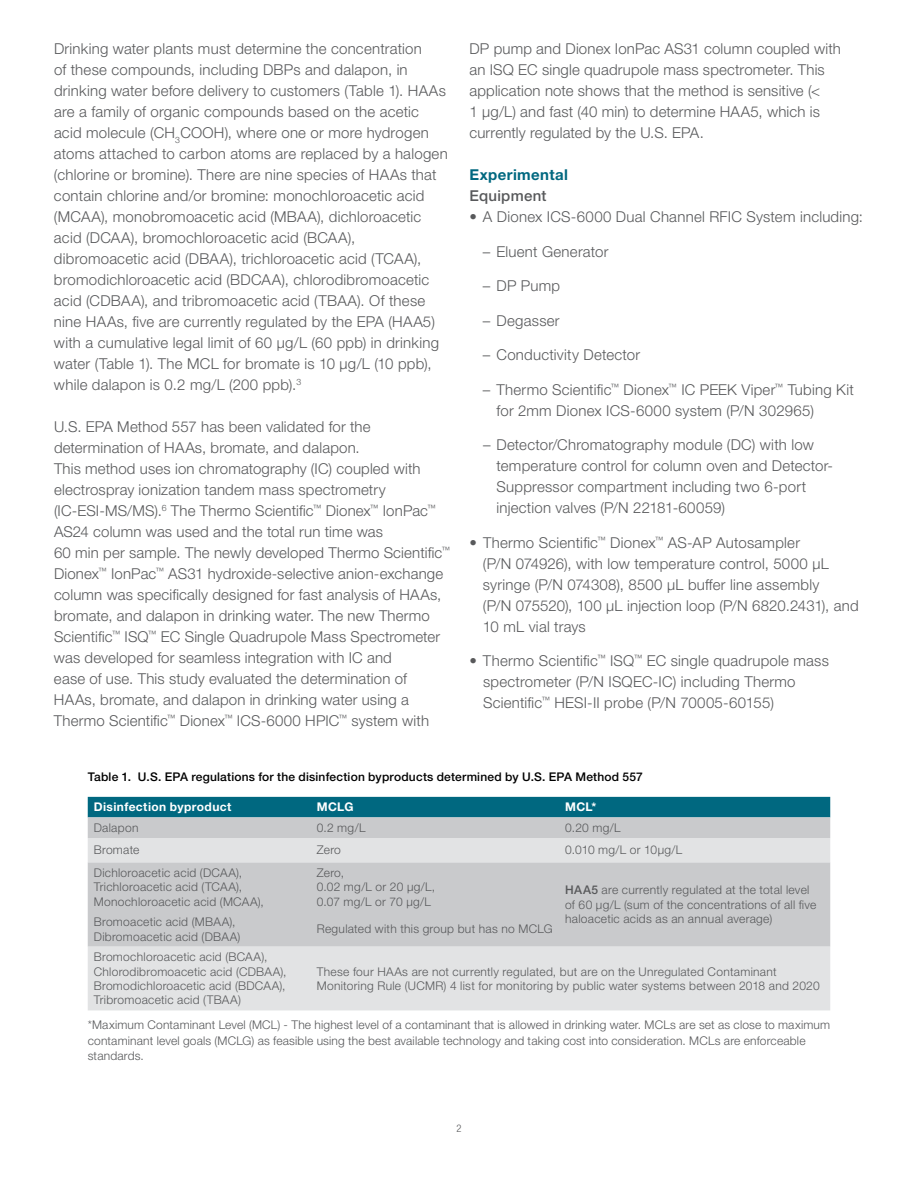
<style>
.page{position:relative;width:918px;height:1188px;background:#fff}
.page>*{position:absolute;margin:0;border:0;box-sizing:border-box;transform-origin:0 0}
.t1{font:300 15px/21px "Helvetica Neue LTW1 G";letter-spacing:.015em;color:#58595b}
.t2{font:700 15px "Helvetica Neue LTW1 G";letter-spacing:.025em;color:#006880}
.t3{font:500 15px "Helvetica Neue LTW1 G";letter-spacing:.02em;color:#58595b}
.t4{font:300 12px/14.4px "Helvetica Neue LTW1 G";letter-spacing:.02em;color:#58595b}
.t5{font:500 12px "Helvetica Neue LTW1 G";letter-spacing:.015em;color:#000}
.t6{font:700 12px "Helvetica Neue LTW1 G";letter-spacing:.03em;color:#fff}
.t7{font:300 condensed 10.5px "Helvetica Neue LTW1 G";color:#58595b}
.s1{font-weight:500}
</style>
<div class="page">
<div style="left:88px;top:797px;width:742px;height:20px;background:#006880"></div>
<div style="left:88px;top:817px;width:742px;height:21px;background:#c9cacc"></div>
<svg style="left:88px;top:838px;width:742px;height:172px;background:#d5d6d8"></svg>
<p class="t1" style="left:54px;top:38px;width:395px">Drinking water plants must determine the concentration<br>of these compounds, including DBPs and dalapon, in drinking water before delivery to customers (Table 1). HAAs are a family of organic compounds based on the acetic acid molecule (CH<sub>3</sub>COOH), where one or more hydrogen atoms attached to carbon atoms are replaced by a halogen (chlorine or bromine). There are nine species of HAAs that contain chlorine and/or bromine: monochloroacetic acid (MCAA), monobromoacetic acid (MBAA), dichloroacetic acid (DCAA), bromochloroacetic acid (BCAA), dibromoacetic acid (DBAA), trichloroacetic acid (TCAA), bromodichloroacetic acid (BDCAA), chlorodibromoacetic acid (CDBAA), and tribromoacetic acid (TBAA). Of these nine HAAs, five are currently regulated by the EPA (HAA5) with a cumulative legal limit of 60 μg/L (60 ppb) in drinking water (Table 1). The MCL for bromate is 10 μg/L (10 ppb), while dalapon is 0.2 mg/L (200 ppb).<sup>3</sup></p>
<p class="t1" style="left:54px;top:416px;width:398px">U.S. EPA Method 557 has been validated for the determination of HAAs, bromate, and dalapon.<br>This method uses ion chromatography (IC) coupled with electrospray ionization tandem mass spectrometry (IC-ESI-MS/MS).<sup>6</sup> The Thermo Scientific<sup>™</sup> Dionex<sup>™</sup> IonPac<sup>™ </sup>AS24 column was used and the total run time was<br>60 min per sample. The newly developed Thermo Scientific<sup>™ </sup>Dionex<sup>™</sup> IonPac<sup>™</sup> AS31 hydroxide-selective anion-exchange column was specifically designed for fast analysis of HAAs, bromate, and dalapon in drinking water. The new Thermo Scientific<sup>™</sup> ISQ<sup>™</sup> EC Single Quadrupole Mass Spectrometer was developed for seamless integration with IC and<br>ease of use. This study evaluated the determination of HAAs, bromate, and dalapon in drinking water using a Thermo Scientific<sup>™</sup> Dionex<sup>™</sup> ICS-6000 HPIC<sup>™</sup> system with</p>
<p class="t1" style="left:469px;top:38px;width:373px">DP pump and Dionex IonPac AS31 column coupled with an ISQ EC single quadrupole mass spectrometer. This application note shows that the method is sensitive (&lt;<br>1 μg/L) and fast (40 min) to determine HAA5, which is currently regulated by the U.S. EPA.</p>
<p class="t2" style="left:469px;top:165px;width:100px">Experimental</p>
<p class="t3" style="left:469px;top:187px;width:79px">Equipment</p>
<p class="t1" style="left:469px;top:206px;width:395px">• A Dionex ICS-6000 Dual Channel RFIC System including:</p>
<p class="t1" style="left:483px;top:241px;width:127px">– Eluent Generator</p>
<p class="t1" style="left:483px;top:275px;width:79px">– DP Pump</p>
<p class="t1" style="left:483px;top:310px;width:78px">– Degasser</p>
<p class="t1" style="left:483px;top:344px;width:159px">– Conductivity Detector</p>
<p class="t1" style="left:497px;top:379px;width:359px;text-indent:-14px">– Thermo Scientific<sup>™</sup> Dionex<sup>™</sup> IC PEEK Viper<sup>™</sup> Tubing Kit for 2mm Dionex ICS-6000 system (P/N 302965)</p>
<p class="t1" style="left:497px;top:434px;width:338px;text-indent:-14px">– Detector/Chromatography module (DC) with low temperature control for column oven and Detector-Suppressor compartment including two 6-port injection valves (P/N 22181-60059)</p>
<p class="t1" style="left:483px;top:532px;width:377px;text-indent:-13px">• Thermo Scientific<sup>™</sup> Dionex<sup>™</sup> AS-AP Autosampler<br>(P/N 074926), with low temperature control, 5000 µL syringe (P/N 074308), 8500 µL buffer line assembly<br>(P/N 075520), 100 µL injection loop (P/N 6820.2431), and 10 mL vial trays</p>
<p class="t1" style="left:483px;top:650px;width:347px;text-indent:-14px">• Thermo Scientific<sup>™</sup> ISQ<sup>™</sup> EC single quadrupole mass spectrometer (P/N ISQEC-IC) including Thermo<br>Scientific<sup>™</sup> HESI-II probe (P/N 70005-60155)</p>
<p class="t5" style="left:88px;top:769px;width:557px">Table 1. U.S. EPA regulations for the disinfection byproducts determined by U.S. EPA Method 557</p>
<p class="t6" style="left:94px;top:800px;width:139px">Disinfection byproduct</p>
<p class="t6" style="left:317px;top:800px;width:38px">MCLG</p>
<p class="t6" style="left:565px;top:800px;width:33px">MCL*</p>
<p class="t4" style="left:94px;top:820px;width:46px">Dalapon</p>
<p class="t4" style="left:317px;top:820px;width:50px">0.2 mg/L</p>
<p class="t4" style="left:565px;top:820px;width:57px">0.20 mg/L</p>
<p class="t4" style="left:94px;top:843px;width:47px">Bromate</p>
<p class="t4" style="left:317px;top:843px;width:26px">Zero</p>
<p class="t4" style="left:565px;top:843px;width:119px">0.010 mg/L or 10μg/L</p>
<p class="t4" style="left:94px;top:865px;width:172px">Dichloroacetic acid (DCAA),<br>Trichloroacetic acid (TCAA),<br>Monochloroacetic acid (MCAA),</p>
<p class="t4" style="left:317px;top:865px;width:120px">Zero,<br>0.02 mg/L or 20 μg/L,<br>0.07 mg/L or 70 μg/L</p>
<p class="t4" style="left:565px;top:883px;width:253px"><span class="s1">HAA5</span> are currently regulated at the total level of 60 µg/L (sum of the concentrations of all five</p>
<p class="t4" style="left:94px;top:915px;width:143px">Bromoacetic acid (MBAA),</p>
<p class="t4" style="left:565px;top:912px;width:209px">haloacetic acids as an annual average)</p>
<p class="t4" style="left:94px;top:929px;width:148px">Dibromoacetic acid (DBAA)</p>
<p class="t4" style="left:317px;top:922px;width:237px">Regulated with this group but has no MCLG</p>
<p class="t4" style="left:94px;top:950px;width:194px">Bromochloroacetic acid (BCAA), Chlorodibromoacetic acid (CDBAA), Bromodichloroacetic acid (BDCAA), Tribromoacetic acid (TBAA)</p>
<p class="t4" style="left:317px;top:964px;width:504px">These four HAAs are not currently regulated, but are on the Unregulated Contaminant<br>Monitoring Rule (UCMR) 4 list for monitoring by public water systems between 2018 and 2020</p>
<p class="t4" style="left:88px;top:1017px;width:744px;line-height:15.8px">*Maximum Contaminant Level (MCL) - The highest level of a contaminant that is allowed in drinking water. MCLs are set as close to maximum contaminant level goals (MCLG) as feasible using the best available technology and taking cost into consideration. MCLs are enforceable standards.</p>
<p class="t7" style="left:456px;top:1122px;width:7px">2</p>
</div>
